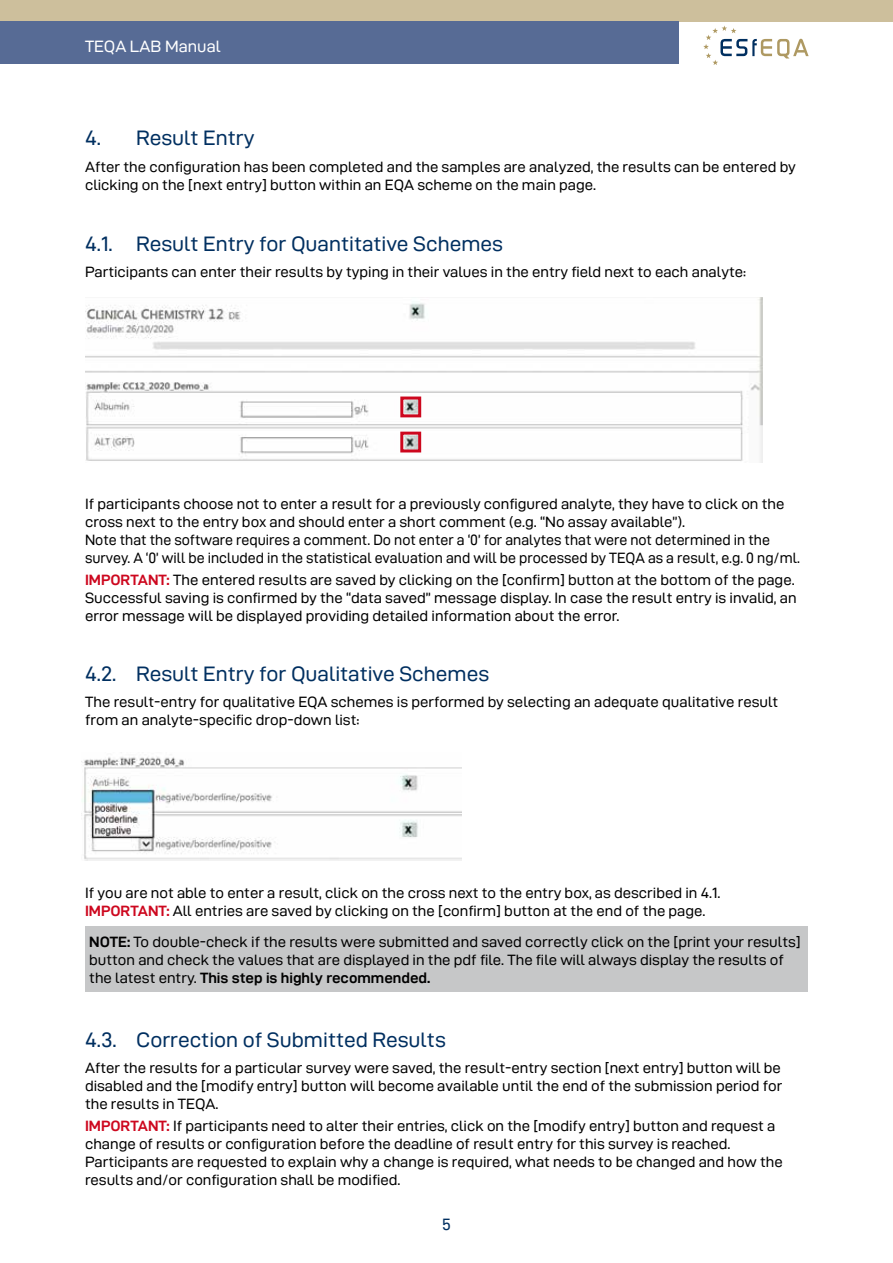
<style>
.page{position:relative;width:893px;height:1263px;background:#fff}
.page>*{position:absolute;margin:0;border:0;box-sizing:border-box;transform-origin:0 0}
.t1{font:21px "D DIN Exp";color:#002f60}
.t2{font:16.5px "D DIN Exp";color:#fff}
.t3{font:16.5px "D DIN Exp";color:#002f60}
.t4{font:15px/18px "D DIN Exp";color:#000}
.t5{font:15px "D DIN Exp Bold";color:#000}
.s1{font-family:"D DIN Exp Bold";color:#cd071e}
.s2{font-family:"D DIN Exp Bold"}
.s3{font-family:"D DIN Exp"}
</style>
<div class="page">
<div style="left:0;top:0;width:893px;height:21px;background:#cdbf9c"></div>
<div style="left:0;top:21px;width:679px;height:43px;background:#576b95"></div>
<svg style="left:703px;top:26px;width:106px;height:39px"></svg>
<div style="left:85px;top:926px;width:723px;height:66px;background:#c6c7c8"></div>
<img style="left:85px;top:298px;width:678px;height:164px">
<div style="left:400px;top:396px;width:21px;height:21px;border:3px solid #cd071e"></div>
<div style="left:400px;top:432px;width:21px;height:20px;border:3px solid #cd071e"></div>
<img style="left:82px;top:757px;width:379px;height:104px">
<p class="t2" style="left:85px;top:37px;width:137px">TEQA LAB Manual</p>
<h1 class="t1" style="left:85px;top:126px;width:171px">4. Result Entry</h1>
<p class="t4" style="left:85px;top:157px;width:712px">After the configuration has been completed and the samples are analyzed, the results can be entered by clicking on the [next entry] button within an EQA scheme on the main page.</p>
<h1 class="t1" style="left:85px;top:232px;width:420px">4.1. Result Entry for Quantitative Schemes</h1>
<p class="t4" style="left:85px;top:263px;width:662px">Participants can enter their results by typing in their values in the entry field next to each analyte:</p>
<p class="t4" style="left:85px;top:494px;width:716px">If participants choose not to enter a result for a previously configured analyte, they have to click on the cross next to the entry box and should enter a short comment (e.g. “No assay available”).<br>Note that the software requires a comment. Do not enter a ‘0’ for analytes that were not determined in the survey. A ‘0’ will be included in the statistical evaluation and will be processed by TEQA as a result, e.g. 0 ng/ml.</p>
<p class="t4" style="left:85px;top:570px;width:713px"><span class="s1">IMPORTANT:</span> The entered results are saved by clicking on the [confirm] button at the bottom of the page.<br>Successful saving is confirmed by the “data saved” message display. In case the result entry is invalid, an error message will be displayed providing detailed information about the error.</p>
<h1 class="t1" style="left:85px;top:662px;width:406px">4.2. Result Entry for Qualitative Schemes</h1>
<p class="t4" style="left:85px;top:693px;width:695px">The result-entry for qualitative EQA schemes is performed by selecting an adequate qualitative result from an analyte-specific drop-down list:</p>
<p class="t4" style="left:85px;top:883px;width:637px">If you are not able to enter a result, click on the cross next to the entry box, as described in 4.1.<br><span class="s1">IMPORTANT:</span> All entries are saved by clicking on the [confirm] button at the end of the page.</p>
<p class="t4" style="left:89px;top:932px;width:713px"><span class="s2">NOTE:</span> To double-check if the results were submitted and saved correctly click on the [print your results] button and check the values that are displayed in the pdf file. The file will always display the results of</p>
<p class="t5" style="left:89px;top:969px;width:343px"><span class="s3">the latest entry.</span> This step is highly recommended.</p>
<h1 class="t1" style="left:85px;top:1028px;width:362px">4.3. Correction of Submitted Results</h1>
<p class="t4" style="left:85px;top:1059px;width:699px;text-align:justify">After the results for a particular survey were saved, the result-entry section [next entry] button will be disabled and the [modify entry] button will become available until the end of the submission period for the results in TEQA.</p>
<p class="t4" style="left:85px;top:1117px;width:699px"><span class="s1">IMPORTANT:</span> If participants need to alter their entries, click on the [modify entry] button and request a change of results or configuration before the deadline of result entry for this survey is reached.<br>Participants are requested to explain why a change is required, what needs to be changed and how the results and/or configuration shall be modified.</p>
<p class="t3" style="left:442px;top:1215px;width:10px">5</p>
</div>
